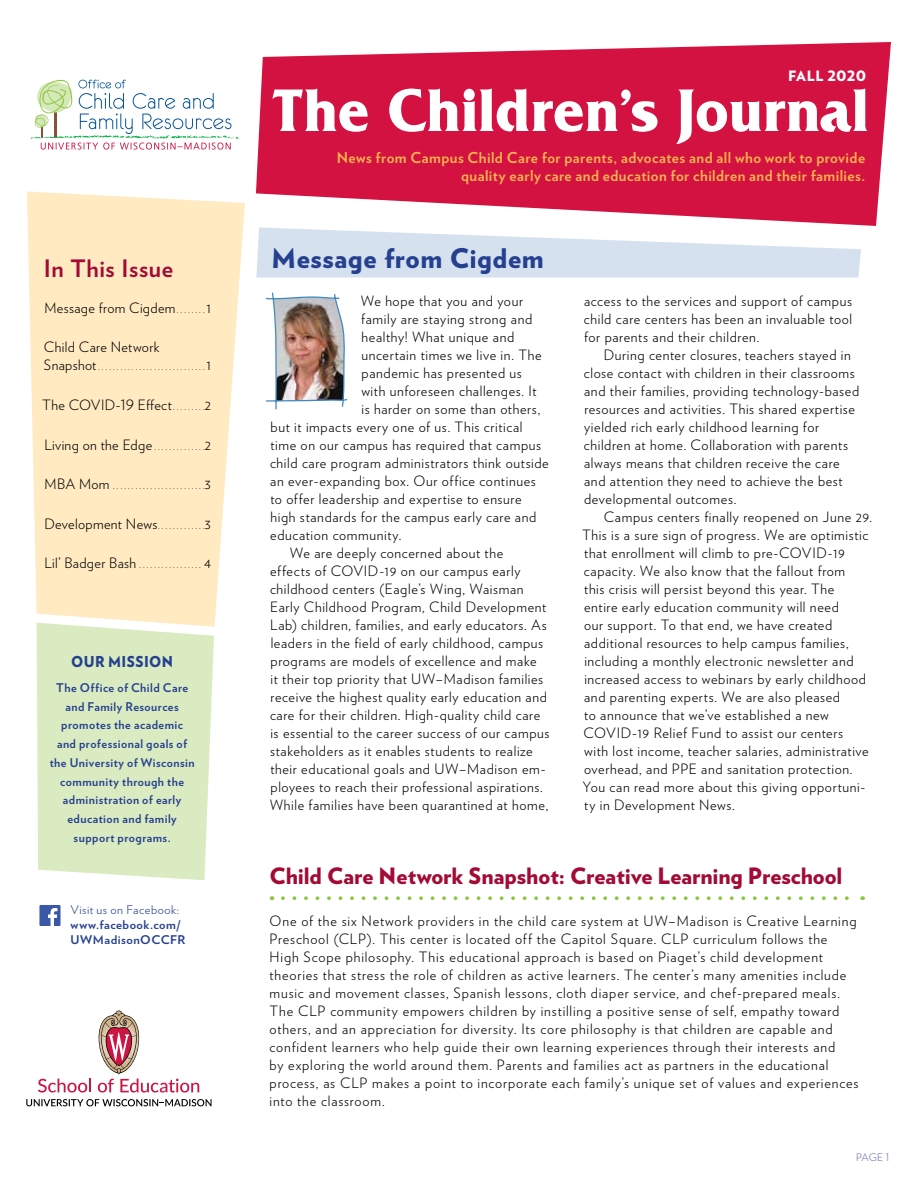
<style>
.page{position:relative;width:918px;height:1188px;background:#fff}
.page>*{position:absolute;margin:0;border:0;box-sizing:border-box;transform-origin:0 0}
.t1{font:700 63px "Friz Quadrata Std";letter-spacing:.01em;color:#fff;scale:.93 1}
.t2{font:900 27px "Verlag";letter-spacing:.02em;color:#25408f}
.H2_Side_Bar{font:700 24px "Verlag";letter-spacing:.025em;color:#a30b35}
.H3_Inside_Head{font:900 22.5px "Verlag";letter-spacing:-.005em;color:#a30b35}
.t3{font:700 15px/18px "Verlag";letter-spacing:.03em;color:#fcb64c;text-align:right}
.t4{font:900 15px "Verlag";letter-spacing:.03em;color:#25408f;scale:.95 1}
.T1_no_drop{font:300 14.25px/18px "Verlag";letter-spacing:.045em;color:#000}
.T2_Sidebar{font:300 14.25px "Verlag";letter-spacing:.025em;color:#000}
.T2_Sidebar-2{font:900 14.25px "Verlag";letter-spacing:.015em;color:#fff}
.t5{font:700 12px/18.8px "Verlag";letter-spacing:.04em;color:#25408f;text-align:center}
.t6{font:700 12px/15px "Verlag";letter-spacing:.04em;color:#25408f;scale:1.04 1}
.S1{font:300 10.5px "Verlag";color:#6c70ab}
.T2_Sidebar-3{font:300 9px "Verlag";color:#000}
.s1{font-size:9px}
.s2{font-size:14.25px}
.s3{font-weight:300}
</style>
<div class="page">
<svg style="left:268px;top:42px;width:623px;height:184px;background:#d8315b"></svg>
<svg style="left:27px;top:191px;width:218px;height:417px;background:#ffebc7"></svg>
<div style="left:37px;top:642px;width:177px;height:238px;background:#daebc1"></div>
<svg style="left:36px;top:608px;width:180px;height:34px"></svg>
<svg style="left:30px;top:56px;width:238px;height:149px"></svg>
<svg style="left:39px;top:905px;width:22px;height:21px"></svg>
<svg style="left:38px;top:1079px;width:53px;height:14px"></svg>
<svg style="left:97px;top:1011px;width:102px;height:82px"></svg>
<svg style="left:26px;top:1099px;width:186px;height:7px"></svg>
<svg style="left:256px;top:227px;width:605px;height:51px"></svg>
<img style="left:265px;top:292px;width:83px;height:118px">
<svg style="left:283px;top:896px;width:566px;height:4px"></svg>
<p class="H2_Side_Bar" style="left:44px;top:249px;width:131px">In This Issue</p>
<p class="T2_Sidebar" style="left:45px;top:297px;width:136px">Message from Cigdem <span class="s1">.......</span></p>
<p class="T2_Sidebar" style="left:206px;top:297px;width:6px">1</p>
<p class="T2_Sidebar" style="left:44px;top:337px;width:117px">Child Care Network</p>
<p class="T2_Sidebar-3" style="left:44px;top:360px;width:58px"><span class="s2">Snapshot</span> ............................</p>
<p class="T2_Sidebar" style="left:206px;top:355px;width:6px">1</p>
<p class="T2_Sidebar" style="left:42px;top:394px;width:134px">The COVID-19 Effect <span class="s1">........</span></p>
<p class="T2_Sidebar" style="left:205px;top:394px;width:8px">2</p>
<p class="T2_Sidebar" style="left:44px;top:434px;width:168px">Living on the Edge <span class="s1">. . . . . . . . . . . . . .</span>2</p>
<p class="T2_Sidebar-3" style="left:45px;top:479px;width:168px"><span class="s2">MBA Mom</span> . . . . . . . . . . . . . . . . . . . . . . . . .<span class="s2">3</span></p>
<p class="T2_Sidebar" style="left:44px;top:513px;width:117px">Development News <span class="s1">............</span></p>
<p class="T2_Sidebar" style="left:205px;top:513px;width:8px">3</p>
<p class="T2_Sidebar-3" style="left:44px;top:558px;width:168px"><span class="s2">Lil’ Badger Bash</span> . . . . . . . . . . . . . . . . . <span class="s2">4</span></p>
<p class="t4" style="left:71px;top:649px;width:109px">OUR MISSION</p>
<p class="t5" style="left:50px;top:678px;width:146px">The Office of Child Care and Family Resources promotes the academic<br>and professional goals of the University of Wisconsin community through the administration of early education and family support programs.</p>
<p class="t6" style="left:71px;top:902px;width:112px"><span class="s3">Visit us on Facebook: </span>www.facebook.com/<br>UWMadisonOCCFR</p>
<p class="T2_Sidebar-2" style="left:788px;top:64px;width:80px">FALL 2020</p>
<p class="t1" style="left:273px;top:76px;width:641px">The Children’s Journal</p>
<p class="t3" style="left:337px;top:148px;width:530px">News from Campus Child Care for parents, advocates and all who work to provide quality early care and education for children and their families.</p>
<h1 class="t2" style="left:272px;top:236px;width:274px">Message from Cigdem</h1>
<p class="T1_no_drop" style="left:361px;top:291px;width:164px">We hope that you and your</p>
<p class="T1_no_drop" style="left:361px;top:309px;width:172px">family are staying strong and</p>
<p class="T1_no_drop" style="left:362px;top:327px;width:154px">healthy! What unique and</p>
<p class="T1_no_drop" style="left:361px;top:345px;width:182px">uncertain times we live in. The</p>
<p class="T1_no_drop" style="left:362px;top:363px;width:162px">pandemic has presented us</p>
<p class="T1_no_drop" style="left:361px;top:381px;width:177px">with unforeseen challenges. It</p>
<p class="T1_no_drop" style="left:362px;top:399px;width:180px">is harder on some than others,</p>
<p class="T1_no_drop" style="left:271px;top:417px;width:253px">but it impacts every one of us. This critical</p>
<p class="T1_no_drop" style="left:270px;top:435px;width:272px">time on our campus has required that campus</p>
<p class="T1_no_drop" style="left:270px;top:453px;width:280px">child care program administrators think outside</p>
<p class="T1_no_drop" style="left:270px;top:471px;width:267px">an ever-expanding box. Our office continues</p>
<p class="T1_no_drop" style="left:270px;top:489px;width:253px">to offer leadership and expertise to ensure</p>
<p class="T1_no_drop" style="left:271px;top:507px;width:267px">high standards for the campus early care and</p>
<p class="T1_no_drop" style="left:270px;top:525px;width:133px">education community.</p>
<p class="T1_no_drop" style="left:270px;top:543px;width:281px;text-indent:20px">We are deeply concerned about the<br>effects of COVID-19 on our campus early childhood centers (Eagle’s Wing, Waisman Early Childhood Program, Child Development Lab) children, families, and early educators. As leaders in the field of early childhood, campus programs are models of excellence and make<br>it their top priority that UW–Madison families receive the highest quality early education and care for their children. High-quality child care is essential to the career success of our campus stakeholders as it enables students to realize their educational goals and UW–Madison em&shy;ployees to reach their professional aspirations.<br>While families have been quarantined at home,</p>
<p class="T1_no_drop" style="left:584px;top:291px;width:270px;text-align:justify">access to the services and support of campus child care centers has been an invaluable tool for parents and their children.</p>
<p class="T1_no_drop" style="left:584px;top:345px;width:277px;text-indent:20px">During center closures, teachers stayed in close contact with children in their classrooms and their families, providing technology-based resources and activities. This shared expertise yielded rich early childhood learning for children at home. Collaboration with parents always means that children receive the care and attention they need to achieve the best developmental outcomes.</p>
<p class="T1_no_drop" style="left:582px;top:507px;width:292px;text-indent:22px">Campus centers finally reopened on June 29.<br>This is a sure sign of progress. We are optimistic that enrollment will climb to pre-COVID-19 capacity. We also know that the fallout from<br>this crisis will persist beyond this year. The<br>entire early education community will need<br>our support. To that end, we have created additional resources to help campus families, including a monthly electronic newsletter and increased access to webinars by early childhood and parenting experts. We are also pleased<br>to announce that we’ve established a new COVID-19 Relief Fund to assist our centers<br>with lost income, teacher salaries, administrative overhead, and PPE and sanitation protection.<br>You can read more about this giving opportuni&shy;ty in Development News.</p>
<p class="H3_Inside_Head" style="left:270px;top:858px;width:574px">Child Care Network Snapshot: Creative Learning Preschool</p>
<p class="T1_no_drop" style="left:270px;top:911px;width:590px">One of the six Network providers in the child care system at UW–Madison is Creative Learning Preschool (CLP). This center is located off the Capitol Square. CLP curriculum follows the High Scope philosophy. This educational approach is based on Piaget’s child development theories that stress the role of children as active learners. The center’s many amenities include music and movement classes, Spanish lessons, cloth diaper service, and chef-prepared meals.<br>The CLP community empowers children by instilling a positive sense of self, empathy toward others, and an appreciation for diversity. Its core philosophy is that children are capable and confident learners who help guide their own learning experiences through their interests and<br>by exploring the world around them. Parents and families act as partners in the educational process, as CLP makes a point to incorporate each family’s unique set of values and experiences into the classroom.</p>
<p class="S1" style="left:856px;top:1150px;width:35px">PAGE 1</p>
</div>
